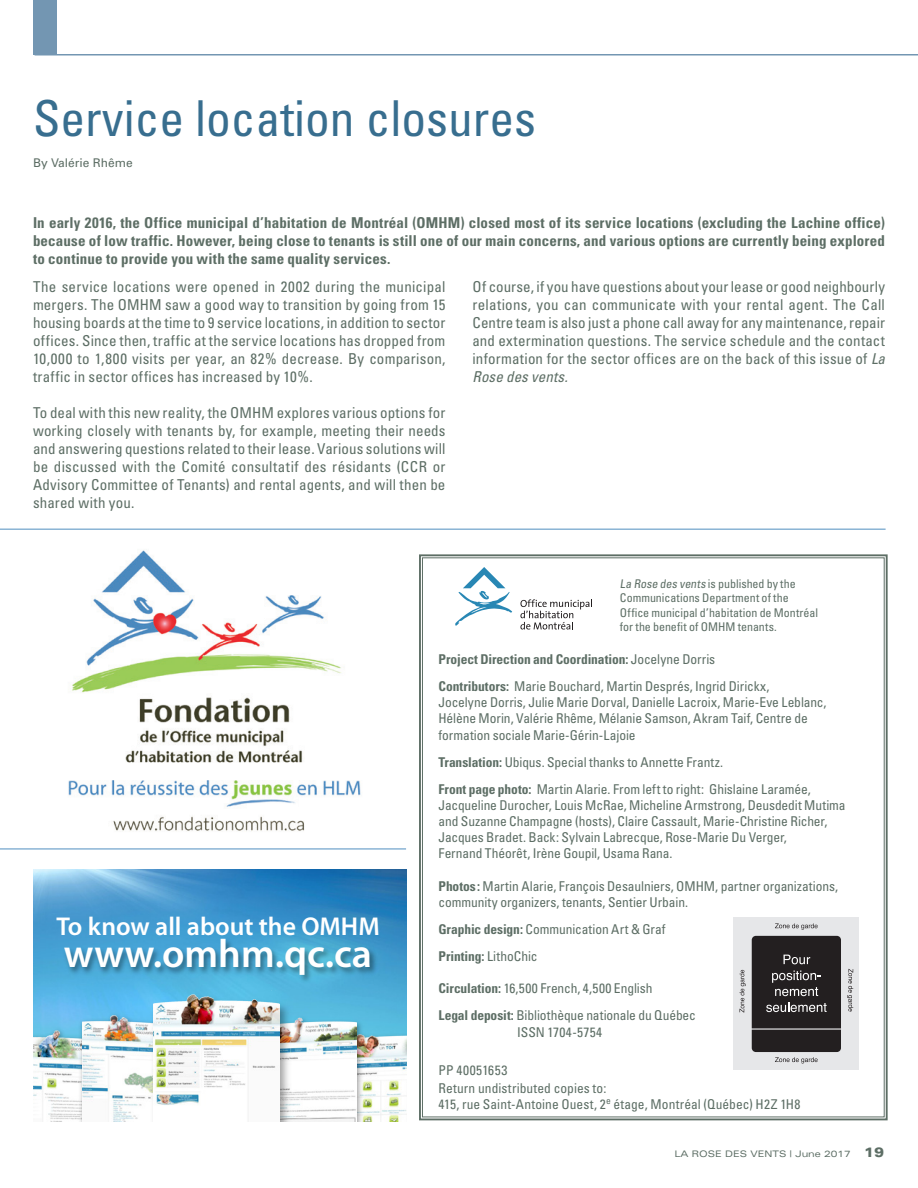
<style>
.page{position:relative;width:918px;height:1188px;background:#fff}
.page>*{position:absolute;margin:0;border:0;box-sizing:border-box;transform-origin:0 0}
._06-Auteur_445C_8_11{font:condensed 49.5px "Univers";color:#386e8f}
.t1{font:600 39.75px "Myriad Pro";color:#fff}
.t2{font:600 25.8px "Myriad Pro";color:#fff}
._03-TexteFR_445C-10{font:condensed 15px/18px "Univers";letter-spacing:.01em;color:#5d6e65;text-align:justify}
._03-TexteFR_445C-10-2{font:700 condensed 15px/18px "Univers";letter-spacing:.01em;color:#5d6e65;text-align:justify}
._03-TexteFR_445C-10-3{font:condensed 13.5px/16.2px "Univers";letter-spacing:-.005em;color:#5d6e65}
._03-TexteFR_445C-10-4{font:700 condensed 13.5px "Univers";letter-spacing:-.005em;color:#5d6e65}
._03-TexteFR_445C-10-5{font:condensed 13.5px "Univers";letter-spacing:.015em;color:#5d6e65}
._03-TexteFR_445C-10-6{font:condensed 13.5px "Univers";letter-spacing:.04em;color:#5d6e65}
._03-TexteFR_445C-10-7{font:condensed 12px "Univers";color:#5d6e65}
._06-Auteur_445C_8_11-2{font:12px "Univers";color:#5d6e65}
.t3{font:expanded 9px "Univers";color:#5d6e65}
.s1{font-style:italic}
.s2{font-weight:400}
.s3{font-weight:700}
.s4{font-weight:900;font-size:13.5px}
</style>
<div class="page">
<div style="left:33px;top:0;width:23px;height:54px;background:#7396b2"></div>
<hr style="left:35px;top:54px;width:883px;height:2px;background:#7396b2">
<svg style="left:419px;top:554px;width:469px;height:567px"></svg>
<svg style="left:520px;top:599px;width:72px;height:31px"></svg>
<svg style="left:455px;top:567px;width:57px;height:59px"></svg>
<img style="left:33px;top:869px;width:373px;height:155px">
<img style="left:33px;top:1018px;width:45px;height:8px">
<img style="left:33px;top:1026px;width:45px;height:96px">
<img style="left:364px;top:1024px;width:42px;height:4px">
<img style="left:364px;top:1028px;width:42px;height:94px">
<img style="left:78px;top:1006px;width:72px;height:116px">
<img style="left:82px;top:1010px;width:68px;height:112px">
<img style="left:293px;top:1010px;width:71px;height:112px">
<img style="left:293px;top:1015px;width:63px;height:107px">
<img style="left:150px;top:995px;width:143px;height:127px">
<img style="left:153px;top:995px;width:126px;height:127px">
<img style="left:33px;top:930px;width:373px;height:65px">
<hr style="left:0;top:528px;width:886px;height:2px;background:#8ab4d5">
<hr style="left:0;top:848px;width:406px;height:2px;background:#8ab4d5">
<img style="left:68px;top:550px;width:293px;height:281px">
<p class="_06-Auteur_445C_8_11" style="left:33px;top:87px;width:505px">Service location closures</p>
<p class="_06-Auteur_445C_8_11-2" style="left:33px;top:156px;width:101px">By Valérie Rhême</p>
<p class="_03-TexteFR_445C-10-2" style="left:33px;top:213px;width:853px">In early 2016, the Office municipal d’habitation de Montréal (OMHM) closed most of its service locations (excluding the Lachine office) because of low traffic. However, being close to tenants is still one of our main concerns, and various options are currently being explored to continue to provide you with the same quality services.</p>
<p class="_03-TexteFR_445C-10" style="left:33px;top:278px;width:414px">The service locations were opened in 2002 during the municipal mergers. The OMHM saw a good way to transition by going from 15 housing boards at the time to 9 service locations, in addition to sector offices. Since then, traffic at the service locations has dropped from 10,000 to 1,800 visits per year, an 82% decrease. By comparison, traffic in sector offices has increased by 10%.</p>
<p class="_03-TexteFR_445C-10" style="left:33px;top:404px;width:414px">To deal with this new reality, the OMHM explores various options for working closely with tenants by, for example, meeting their needs and answering questions related to their lease. Various solutions will be discussed with the Comité consultatif des résidants (CCR or Advisory Committee of Tenants) and rental agents, and will then be shared with you.</p>
<p class="_03-TexteFR_445C-10" style="left:472px;top:278px;width:414px">Of course, if you have questions about your lease or good neighbourly relations, you can communicate with your rental agent. The Call Centre team is also just a phone call away for any maintenance, repair and extermination questions. The service schedule and the contact information for the sector offices are on the back of this issue of <span class="s1">La Rose des vents.</span></p>
<p class="t2" style="left:56px;top:910px;width:325px">To know all about the OMHM</p>
<p class="t1" style="left:64px;top:929px;width:310px">www.omhm.qc.ca</p>
<p class="_03-TexteFR_445C-10-7" style="left:620px;top:576px;width:177px">La Rose des vents is published by the</p>
<p class="_03-TexteFR_445C-10-7" style="left:620px;top:590px;width:170px">Communications Department of the</p>
<p class="_03-TexteFR_445C-10-7" style="left:620px;top:605px;width:200px">Office municipal d’habitation de Montréal</p>
<p class="_03-TexteFR_445C-10-7" style="left:620px;top:619px;width:159px">for the benefit of OMHM tenants.</p>
<p class="_03-TexteFR_445C-10-4" style="left:438px;top:651px;width:278px">Project Direction and Coordination: <span class="s2">Jocelyne Dorris</span></p>
<p class="_03-TexteFR_445C-10-3" style="left:438px;top:678px;width:333px"><span class="s3">Contributors:</span> Marie Bouchard, Martin Després, Ingrid Dirickx,</p>
<p class="_03-TexteFR_445C-10-3" style="left:438px;top:694px;width:390px">Jocelyne Dorris, Julie Marie Dorval, Danielle Lacroix, Marie-Eve Leblanc,<br>Hélène Morin, Valérie Rhême, Mélanie Samson, Akram Taif, Centre de formation sociale Marie-Gérin-Lajoie</p>
<p class="_03-TexteFR_445C-10-3" style="left:438px;top:753px;width:286px"><span class="s3">Translation:</span> Ubiqus. Special thanks to Annette Frantz.</p>
<p class="_03-TexteFR_445C-10-3" style="left:438px;top:780px;width:409px"><span class="s3">Front page photo:</span> Martin Alarie. From left to right: Ghislaine Laramée, Jacqueline Durocher, Louis McRae, Micheline Armstrong, Deusdedit Mutima and Suzanne Champagne (hosts), Claire Cassault, Marie-Christine Richer, Jacques Bradet. Back: Sylvain Labrecque, Rose-Marie Du Verger,</p>
<p class="_03-TexteFR_445C-10-3" style="left:438px;top:845px;width:236px">Fernand Théorêt, Irène Goupil, Usama Rana.</p>
<p class="_03-TexteFR_445C-10-3" style="left:438px;top:878px;width:401px"><span class="s3">Photos:</span> Martin Alarie, François Desaulniers, OMHM, partner organizations, community organizers, tenants, Sentier Urbain.</p>
<p class="_03-TexteFR_445C-10-3" style="left:438px;top:921px;width:229px"><span class="s3">Graphic design:</span> Communication Art &amp; Graf</p>
<p class="_03-TexteFR_445C-10-4" style="left:438px;top:948px;width:101px">Printing: <span class="s2">LithoChic</span></p>
<p class="_03-TexteFR_445C-10-3" style="left:438px;top:980px;width:216px"><span class="s3">Circulation:</span> 16,500 French, 4,500 English</p>
<p class="_03-TexteFR_445C-10-3" style="left:438px;top:1007px;width:259px"><span class="s3">Legal deposit:</span> Bibliothèque nationale du Québec</p>
<p class="_03-TexteFR_445C-10-5" style="left:517px;top:1023px;width:87px">ISSN 1704-5754</p>
<p class="_03-TexteFR_445C-10-6" style="left:438px;top:1062px;width:70px">PP 40051653</p>
<p class="_03-TexteFR_445C-10-3" style="left:438px;top:1079px;width:364px">Return undistributed copies to:<br>415, rue Saint-Antoine Ouest, 2<sup>e</sup> étage, Montréal (Québec) H2Z 1H8</p>
<p class="t3" style="left:675px;top:1148px;width:211px">LA ROSE DES VENTS | June 2017 <span class="s4">19</span></p>
</div>
